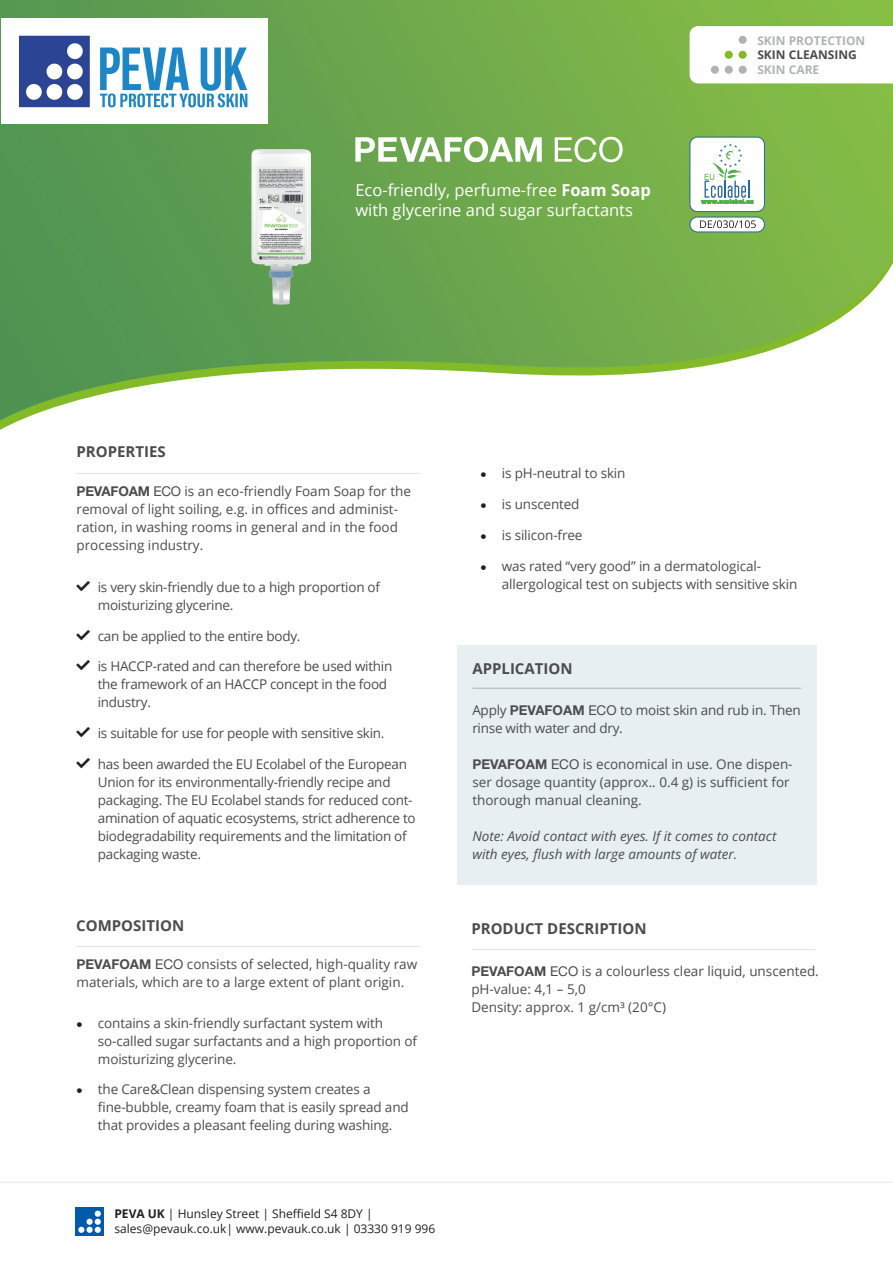
<style>
.page{position:relative;width:893px;height:1263px;background:#fff}
.page>*{position:absolute;margin:0;border:0;box-sizing:border-box;transform-origin:0 0}
.t1{font:16.5px/19.8px "Open Sans";color:#fff}
.t2{font:700 15px "Open Sans";color:#4b4c4d}
.t3{font:13.5px/18px "Open Sans";letter-spacing:-.01em;color:#4b4c4d}
.t4{font:italic 13.5px/18px "Open Sans";color:#4b4c4d}
.t5{font:12px/15px "Open Sans";color:#231f20}
.t6{font:700 12px "Open Sans";color:#aeb4b4}
.t7{font:700 12px "Open Sans";color:#4b4c4d}
.s1{font-weight:700}
.s2{font-family:"Helvetica Neue LT Std";font-weight:700}
.s3{font-family:"Helvetica Neue LT Std"}
.s4{font-family:"Entypo";color:#231f20}
</style>
<div class="page">
<img style="left:0;top:0;width:893px;height:420px">
<svg style="left:690px;top:26px;width:203px;height:57px"></svg>
<div style="left:739px;top:36px;width:8px;height:8px;background:#aeb4b4;border-radius:50%"></div>
<div style="left:739px;top:51px;width:8px;height:8px;background:#82bb27;border-radius:50%"></div>
<div style="left:739px;top:66px;width:8px;height:8px;background:#aeb4b4;border-radius:50%"></div>
<div style="left:725px;top:51px;width:8px;height:8px;background:#82bb27;border-radius:50%"></div>
<div style="left:725px;top:66px;width:8px;height:8px;background:#aeb4b4;border-radius:50%"></div>
<div style="left:711px;top:66px;width:8px;height:8px;background:#aeb4b4;border-radius:50%"></div>
<div style="left:457px;top:645px;width:359px;height:239px;background:#e7eff3"></div>
<hr style="left:472px;top:688px;width:329px;height:1px;background:#aeb4b4">
<hr style="left:77px;top:473px;width:344px;height:1px;background:#dde3e8">
<hr style="left:77px;top:946px;width:344px;height:1px;background:#dde3e8">
<svg style="left:0;top:1182px;width:893px;height:1px"></svg>
<div style="left:75px;top:1207px;width:29px;height:29px;background:#015aaa"></div>
<div style="left:86px;top:1227px;width:7px;height:6px;background:#fff;border-radius:50%"></div>
<svg style="left:78px;top:1227px;width:6px;height:6px"></svg>
<svg style="left:95px;top:1219px;width:6px;height:14px"></svg>
<div style="left:86px;top:1219px;width:7px;height:6px;background:#fff;border-radius:50%"></div>
<div style="left:95px;top:1210px;width:6px;height:7px;background:#fff;border-radius:50%"></div>
<hr style="left:471px;top:949px;width:344px;height:1px;background:#dde3e8">
<svg style="left:355px;top:137px;width:187px;height:25px"></svg>
<svg style="left:555px;top:137px;width:68px;height:25px"></svg>
<img style="left:90px;top:93px;width:220px;height:212px">
<svg style="left:690px;top:137px;width:74px;height:75px"></svg>
<div style="left:690px;top:137px;width:75px;height:75px;border:1px solid #26699e;border-radius:7px"></div>
<div style="left:690px;top:217px;width:74px;height:15px;background:#fff;border-radius:7px"></div>
<div style="left:690px;top:217px;width:75px;height:15px;border:1px solid #26699e;border-radius:7px"></div>
<svg style="left:700px;top:220px;width:56px;height:8px"></svg>
<img style="left:1px;top:18px;width:266px;height:106px">
<p class="t2" style="left:77px;top:441px;width:91px">PROPERTIES</p>
<p class="t1" style="left:355px;top:180px;width:297px">Eco-friendly, perfume-free <span class="s1">Foam Soap </span>with glycerine and sugar surfactants</p>
<p class="t6" style="left:757px;top:32px;width:109px">SKIN PROTECTION</p>
<p class="t7" style="left:757px;top:47px;width:101px">SKIN CLEANSING</p>
<p class="t6" style="left:757px;top:61px;width:63px">SKIN CARE</p>
<p class="t3" style="left:77px;top:482px;width:336px"><span class="s2">PEVAFOAM</span> <span class="s3">ECO</span> is an eco-friendly Foam Soap for the removal of light soiling, e.g. in offices and administ&shy;ration, in washing rooms in general and in the food processing industry.</p>
<p class="t3" style="left:98px;top:578px;width:284px">is very skin-friendly due to a high proportion of moisturizing glycerine.</p>
<p class="t3" style="left:98px;top:626px;width:204px">can be applied to the entire body.</p>
<p class="t3" style="left:98px;top:657px;width:296px">is HACCP-rated and can therefore be used within the framework of an HACCP concept in the food industry.</p>
<p class="t3" style="left:98px;top:724px;width:288px">is suitable for use for people with sensitive skin.</p>
<p class="t3" style="left:98px;top:755px;width:319px">has been awarded the EU Ecolabel of the European Union for its environmentally-friendly recipe and packaging. The EU Ecolabel stands for reduced cont&shy;amination of aquatic ecosystems, strict adherence to biodegradability requirements and the limitation of packaging waste.</p>
<p class="t2" style="left:76px;top:914px;width:110px">COMPOSITION</p>
<p class="t3" style="left:77px;top:955px;width:342px"><span class="s2">PEVAFOAM</span> <span class="s3">ECO</span> consists of selected, high-quality raw materials, which are to a large extent of plant origin.</p>
<p class="t3" style="left:98px;top:1013px;width:321px;text-indent:-21px"><span class="s4">}</span> contains a skin-friendly surfactant system with so-called sugar surfactants and a high proportion of moisturizing glycerine.</p>
<p class="t3" style="left:98px;top:1080px;width:312px;text-indent:-21px"><span class="s4">}</span> the Care&amp;Clean dispensing system creates a fine-bubble, creamy foam that is easily spread and that provides a pleasant feeling during washing.</p>
<p class="t5" style="left:114px;top:1206px;width:322px"><span class="s1">PEVA UK</span> | Hunsley Street | Sheffield S4 8DY | sales@pevauk.co.uk| www.pevauk.co.uk | 03330 919 996</p>
<p class="t3" style="left:480px;top:464px;width:147px"><span class="s4">}</span> is pH-neutral to skin</p>
<p class="t3" style="left:480px;top:495px;width:101px"><span class="s4">}</span> is unscented</p>
<p class="t3" style="left:480px;top:526px;width:103px"><span class="s4">}</span> is silicon-free</p>
<p class="t3" style="left:502px;top:556px;width:297px;text-indent:-21px"><span class="s4">}</span> was rated “very good” in a dermatological&shy;allergological test on subjects with sensitive skin</p>
<p class="t2" style="left:472px;top:658px;width:102px">APPLICATION</p>
<p class="t3" style="left:472px;top:700px;width:330px">Apply <span class="s2">PEVAFOAM</span> <span class="s3">ECO</span> to moist skin and rub in. Then rinse with water and dry.</p>
<p class="t3" style="left:472px;top:754px;width:322px"><span class="s2">PEVAFOAM</span> <span class="s3">ECO</span> is economical in use. One dispen&shy;ser dosage quantity (approx.. 0.4 g) is sufficient for thorough manual cleaning.</p>
<p class="t4" style="left:472px;top:826px;width:306px">Note: Avoid contact with eyes. If it comes to contact with eyes, flush with large amounts of water.</p>
<p class="t2" style="left:471px;top:917px;width:177px">PRODUCT DESCRIPTION</p>
<p class="t3" style="left:471px;top:962px;width:349px"><span class="s2">PEVAFOAM</span> <span class="s3">ECO</span> is a colourless clear liquid, unscented.</p>
<p class="t3" style="left:471px;top:980px;width:116px">pH-value: 4,1 – 5,0</p>
<p class="t3" style="left:471px;top:997px;width:196px">Density: approx. 1 g/cm³ (20°C)</p>
</div>
